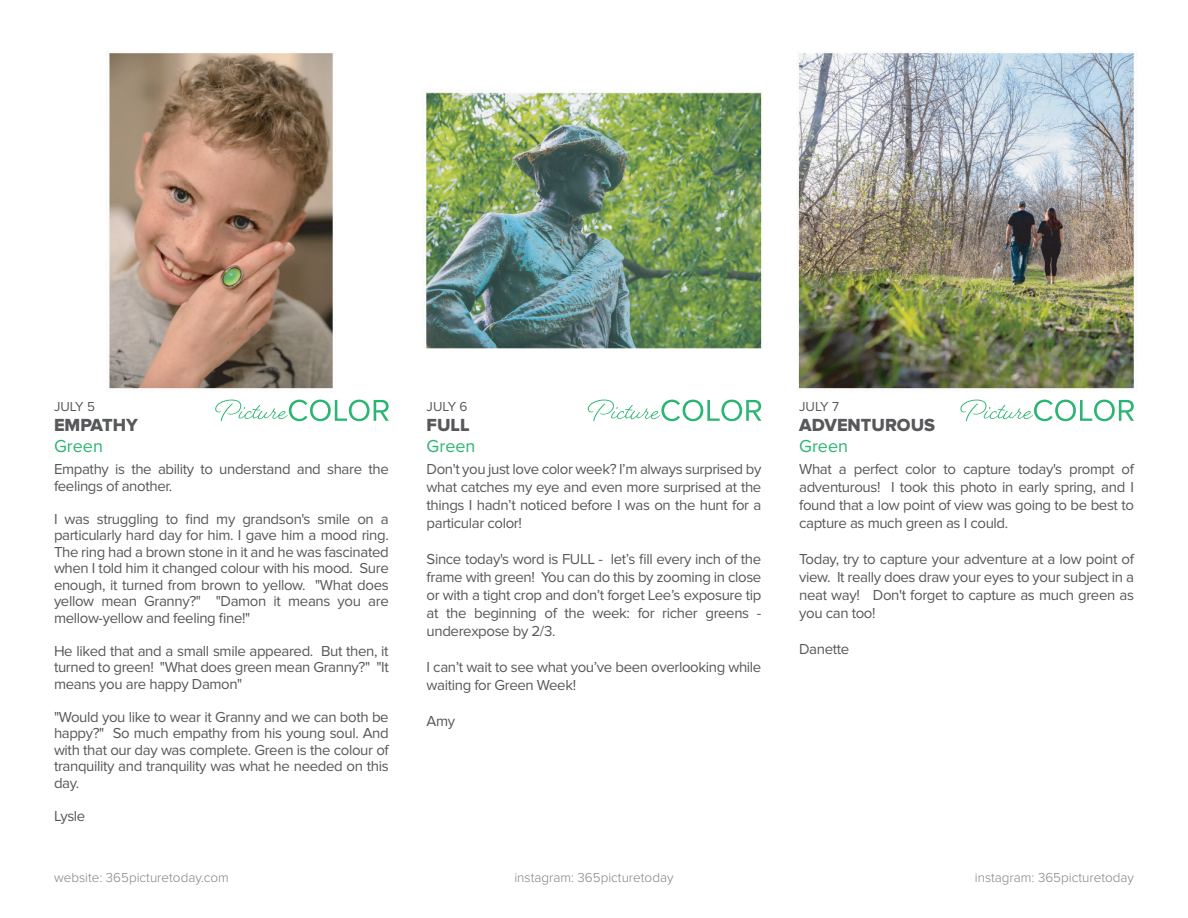
<style>
.page{position:relative;width:1188px;height:918px;background:#fff}
.page>*{position:absolute;margin:0;border:0;box-sizing:border-box;transform-origin:0 0}
.t1{font:18.15px "Proxima Nova Extrabld";color:#57585a}
.t2{font:18px "Proxima Nova";color:#2bb572}
.t3{font:15px/18px "Proxima Nova";letter-spacing:-.025em;color:#57585a;text-align:justify}
.t4{font:300 13.5px "Proxima Nova";color:#808285}
.t5{font:13.5px "Proxima Nova";color:#57585a}
</style>
<div class="page">
<img style="left:109px;top:51px;width:1027px;height:371px">
<svg style="left:960px;top:400px;width:174px;height:21px"></svg>
<svg style="left:588px;top:400px;width:173px;height:21px"></svg>
<svg style="left:215px;top:400px;width:174px;height:21px"></svg>
<p class="t5" style="left:427px;top:399px;width:42px">JULY 6</p>
<p class="t1" style="left:427px;top:414px;width:45px">FULL</p>
<p class="t5" style="left:54px;top:399px;width:42px">JULY 5</p>
<p class="t1" style="left:54px;top:414px;width:85px">EMPATHY</p>
<p class="t2" style="left:54px;top:436px;width:50px">Green</p>
<p class="t2" style="left:427px;top:436px;width:50px">Green</p>
<p class="t2" style="left:799px;top:436px;width:50px">Green</p>
<p class="t5" style="left:799px;top:399px;width:41px">JULY 7</p>
<p class="t1" style="left:799px;top:414px;width:137px">ADVENTUROUS</p>
<p class="t3" style="left:54px;top:461px;width:336px;line-height:16.5px">Empathy is the ability to understand and share the feelings of another.</p>
<p class="t3" style="left:54px;top:511px;width:336px;line-height:16.5px">I was struggling to find my grandson's smile on a particularly hard day for him. I gave him a mood ring.<br>The ring had a brown stone in it and he was fascinated when I told him it changed colour with his mood. Sure enough, it turned from brown to yellow. "What does yellow mean Granny?" "Damon it means you are mellow-yellow and feeling fine!"</p>
<p class="t3" style="left:54px;top:643px;width:336px;line-height:16.5px">He liked that and a small smile appeared. But then, it turned to green! "What does green mean Granny?" "It means you are happy Damon"</p>
<p class="t3" style="left:54px;top:709px;width:336px;line-height:16.5px">"Would you like to wear it Granny and we can both be happy?" So much empathy from his young soul. And with that our day was complete. Green is the colour of tranquility and tranquility was what he needed on this day.</p>
<p class="t3" style="left:54px;top:807px;width:33px">Lysle</p>
<p class="t3" style="left:427px;top:461px;width:336px">Don't you just love color week? I’m always surprised by what catches my eye and even more surprised at the things I hadn’t noticed before I was on the hunt for a particular color!</p>
<p class="t3" style="left:427px;top:551px;width:336px">Since today's word is FULL - let’s fill every inch of the frame with green! You can do this by zooming in close or with a tight crop and don’t forget Lee’s exposure tip at the beginning of the week: for richer greens - underexpose by 2/3.</p>
<p class="t3" style="left:427px;top:659px;width:336px">I can’t wait to see what you’ve been overlooking while waiting for Green Week!</p>
<p class="t3" style="left:427px;top:713px;width:30px">Amy</p>
<p class="t3" style="left:799px;top:461px;width:336px">What a perfect color to capture today's prompt of adventurous! I took this photo in early spring, and I found that a low point of view was going to be best to capture as much green as I could.</p>
<p class="t3" style="left:799px;top:551px;width:336px">Today, try to capture your adventure at a low point of view. It really does draw your eyes to your subject in a neat way! Don't forget to capture as much green as you can too!</p>
<p class="t3" style="left:799px;top:641px;width:52px">Danette</p>
<p class="t4" style="left:54px;top:869px;width:176px">website: 365picturetoday.com</p>
<p class="t4" style="left:514px;top:869px;width:161px">instagram: 365picturetoday</p>
<p class="t4" style="left:975px;top:869px;width:161px">instagram: 365picturetoday</p>
</div>
